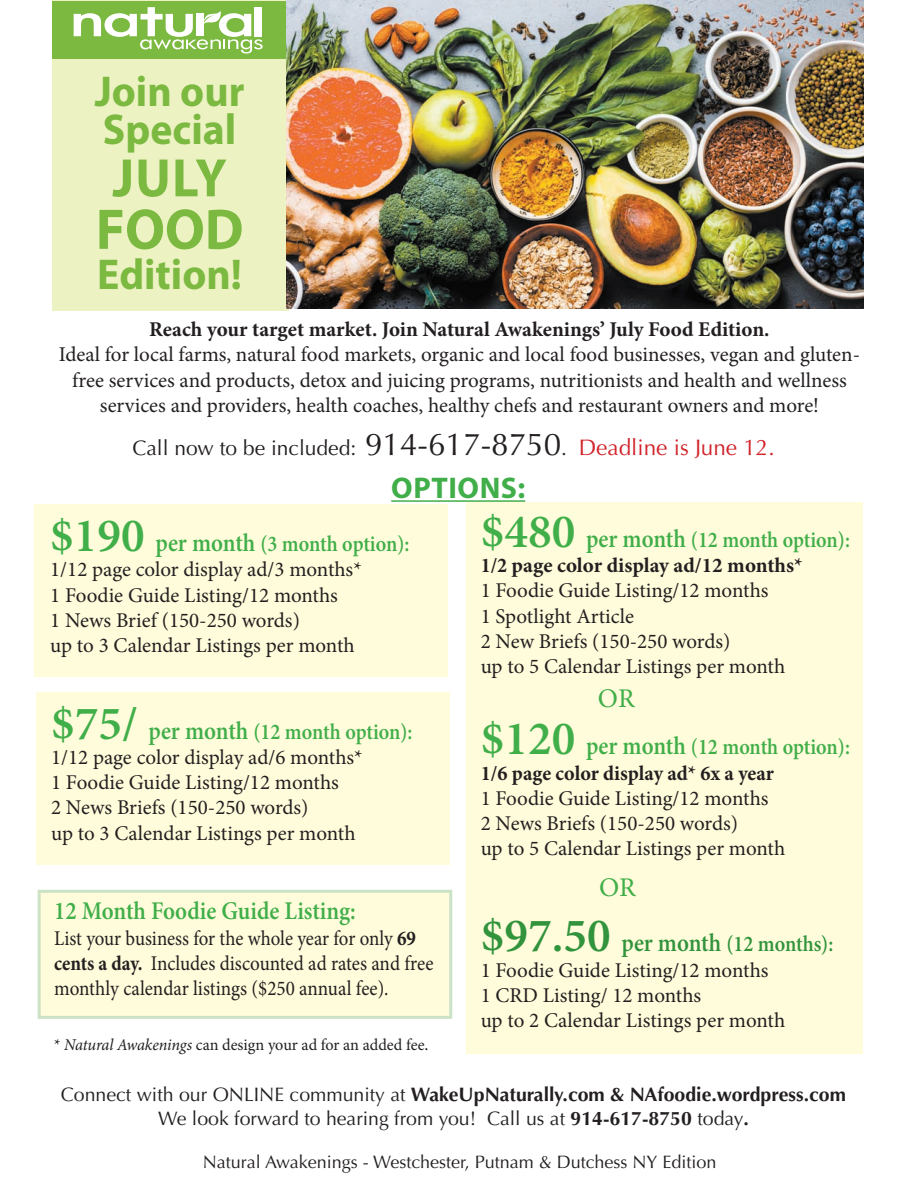
<style>
.page{position:relative;width:918px;height:1188px;background:#fff}
.page>*{position:absolute;margin:0;border:0;box-sizing:border-box;transform-origin:0 0}
.t1{font:700 57.75px "Myriad Pro";color:#7cb941;scale:.96 1}
.t2{font:700 54.6px "Myriad Pro";color:#7cb941;scale:.96 1}
.t3{font:700 43.35px/37.5px "Myriad Pro";color:#7cb941;scale:.96 1}
.t4{font:700 30px "Myriad Pro";letter-spacing:.02em;color:#40ae49}
.t5{font:27px "Minion Pro";color:#40ae49}
.t6{font:600 25.5px "Minion Pro";color:#40ae49;scale:.9 1}
.t7{font:600 22.5px "Minion Pro";letter-spacing:-.01em;color:#40ae49;scale:.9 1}
.t8{font:600 22.5px "Minion Pro";color:#32933d;scale:.9 1}
.t9{font:21px/25.2px "Minion Pro";color:#231f20}
.t10{font:21px/25.2px "Minion Pro";color:#231f20;scale:.9 1}
.t11{font:700 21px "Minion Pro";color:#231f20}
.t12{font:21px "Optima";color:#231f20}
.t13{font:700 21px "Minion Pro";color:#231f20;scale:.95 1}
.t14{font:700 21px "Minion Pro";color:#231f20;scale:.96 1}
.t15{font:19.5px/24px "Optima";color:#231f20;text-align:center}
.t16{font:18px "Optima";color:#231f20}
.t17{font:16.5px "Minion Pro";color:#231f20}
.s1{font-size:31.5px}
.s2{font-size:22.5px;color:#d1232a}
.s3{font-size:48px}
.s4{font-size:25.5px}
.s5{font-weight:700}
.s6{font-style:italic}
.s7{font-size:18px}
</style>
<div class="page">
<div style="left:466px;top:502px;width:396px;height:551px;background:#fffcdb"></div>
<div style="left:34px;top:504px;width:414px;height:173px;background:#fffcdb"></div>
<div style="left:38px;top:890px;width:414px;height:129px;background:#fffcdb"></div>
<hr style="left:391px;top:500px;width:134px;height:2px;background:#40ae49">
<div style="left:52px;top:0;width:236px;height:311px;background:#edf2c3"></div>
<div style="left:52px;top:1px;width:244px;height:58px;background:#7cb941"></div>
<div style="left:36px;top:692px;width:414px;height:172px;background:#fffcdb"></div>
<svg style="left:74px;top:7px;width:189px;height:47px"></svg>
<div style="left:255px;top:7px;width:7px;height:29px;background:#fff"></div>
<img style="left:286px;top:0;width:578px;height:309px">
<h3 class="t3" style="left:95px;top:72px;width:157px">Join our<br>Special</h3>
<h2 class="t2" style="left:112px;top:142px;width:121px">JULY</h2>
<h1 class="t1" style="left:96px;top:192px;width:155px">FOOD</h1>
<h3 class="t3" style="left:97px;top:255px;width:152px">Edition!</h3>
<p class="t11" style="left:149px;top:315px;width:622px">Reach your target market. Join Natural Awakenings’ July Food Edition.</p>
<p class="t9" style="left:59px;top:342px;width:803px;text-align:center">Ideal for local farms, natural food markets, organic and local food businesses, vegan and gluten&shy;free services and products, detox and juicing programs, nutritionists and health and wellness services and providers, health coaches, healthy chefs and restaurant owners and more!</p>
<p class="t12" style="left:132px;top:435px;width:644px">Call now to be included: <span class="s1">914-617-8750</span>. <span class="s2">Deadline is June 12.</span></p>
<h3 class="t4" style="left:391px;top:468px;width:136px">OPTIONS:</h3>
<p class="t7" style="left:50px;top:529px;width:401px"><span class="s3">$190</span> <span class="s4">per month</span> (3 month option):</p>
<p class="t9" style="left:50px;top:557px;width:313px">1/12 page color display ad/3 months* 1 Foodie Guide Listing/12 months<br>1 News Brief (150-250 words)<br>up to 3 Calendar Listings per month</p>
<p class="t7" style="left:51px;top:716px;width:403px"><span class="s3">$75/</span> <span class="s4">per month</span> (12 month option):</p>
<p class="t9" style="left:51px;top:745px;width:313px">1/12 page color display ad/6 months* 1 Foodie Guide Listing/12 months<br>2 News Briefs (150-250 words)<br>up to 3 Calendar Listings per month</p>
<p class="t6" style="left:54px;top:894px;width:337px">12 Month Foodie Guide Listing:</p>
<p class="t10" style="left:54px;top:925px;width:423px">List your business for the whole year for only <span class="s5">69 cents a day.</span> Includes discounted ad rates and free monthly calendar listings ($250 annual fee).</p>
<p class="t7" style="left:481px;top:524px;width:412px"><span class="s3">$480</span> <span class="s4">per month</span> (12 month option):</p>
<p class="t13" style="left:481px;top:551px;width:340px">1/2 page color display ad/12 months*</p>
<p class="t9" style="left:481px;top:578px;width:306px">1 Foodie Guide Listing/12 months<br>1 Spotlight Article<br>2 New Briefs (150-250 words)<br>up to 5 Calendar Listings per month</p>
<p class="t5" style="left:598px;top:681px;width:38px">OR</p>
<p class="t7" style="left:481px;top:732px;width:412px"><span class="s3">$120</span> <span class="s4">per month</span> (12 month option):</p>
<p class="t14" style="left:481px;top:758px;width:307px">1/6 page color display ad* 6x a year</p>
<p class="t9" style="left:481px;top:786px;width:306px">1 Foodie Guide Listing/12 months<br>2 News Briefs (150-250 words)<br>up to 5 Calendar Listings per month</p>
<p class="t5" style="left:599px;top:869px;width:38px">OR</p>
<p class="t8" style="left:481px;top:929px;width:393px"><span class="s3">$97.50</span> <span class="s4">per month</span> (12 months):</p>
<p class="t9" style="left:481px;top:957px;width:306px">1 Foodie Guide Listing/12 months<br>1 CRD Listing/ 12 months<br>up to 2 Calendar Listings per month</p>
<p class="t17" style="left:54px;top:1034px;width:376px">* <span class="s6">Natural Awakenings</span> can design your ad for an added fee<span class="s7">.</span></p>
<p class="t15" style="left:61px;top:1083px;width:787px">Connect with our ONLINE community at <span class="s5">WakeUpNaturally.com &amp; NAfoodie.wordpress.com<br></span>We look forward to hearing from you! Call us at <span class="s5">914-617-8750</span> today<span class="s5">.</span></p>
<p class="t16" style="left:203px;top:1152px;width:515px">Natural Awakenings - Westchester, Putnam &amp; Dutchess NY Edition</p>
</div>
